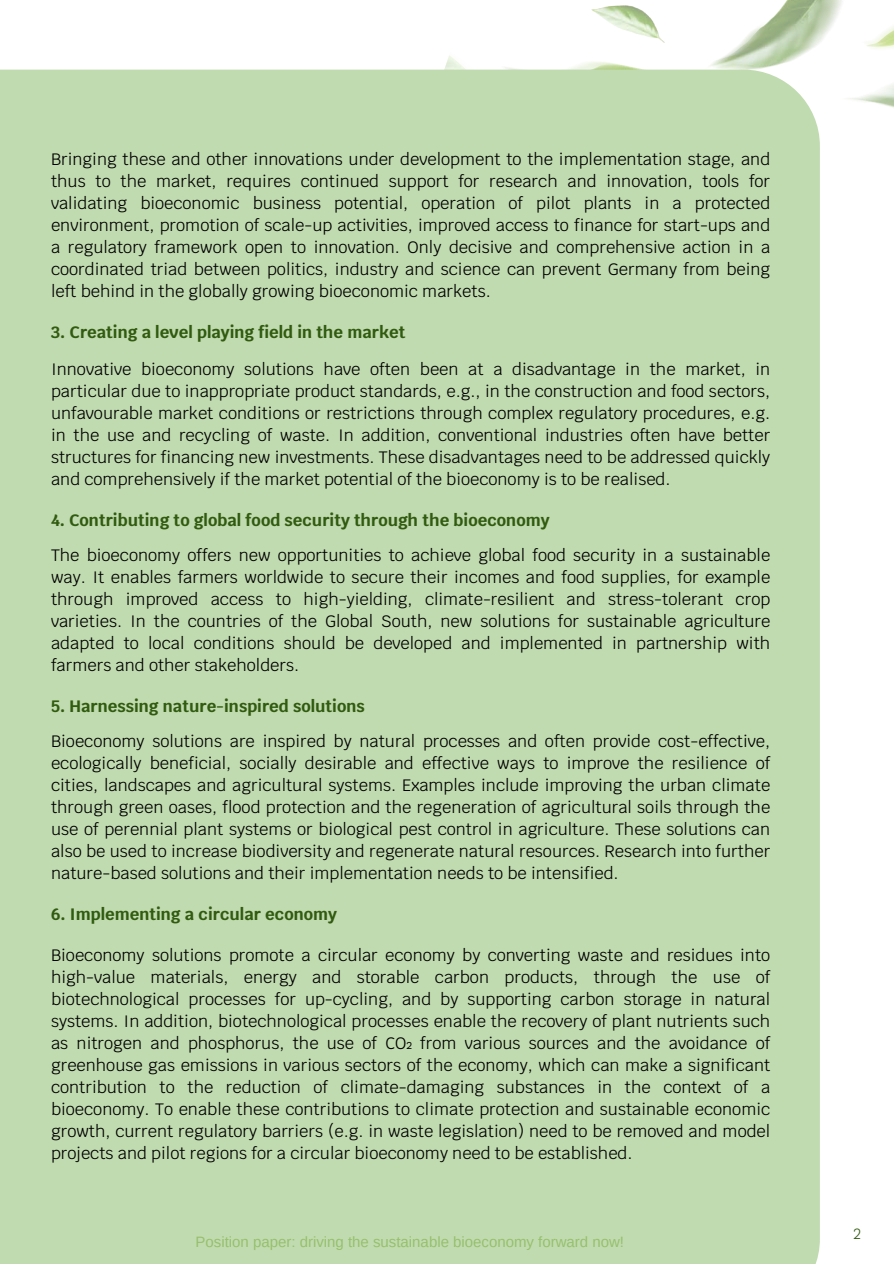
<style>
.page{position:relative;width:894px;height:1264px;background:#fff}
.page>*{position:absolute;margin:0;border:0;box-sizing:border-box;transform-origin:0 0}
.t1{font:16.5px/22px "Krub";color:#000;text-align:justify}
.t2{font:700 16.5px "Krub";color:#315b10}
.t3{font:15px "Arimo";color:#96c06e}
.t4{font:15px "Krub";color:#315b10}
</style>
<div class="page">
<img style="left:335px;top:0;width:558px;height:448px">
<div style="left:0;top:70px;width:819px;height:1193px;background:#c1dbb0"></div>
<p class="t1" style="left:51px;top:148px;width:720px">Bringing these and other innovations under development to the implementation stage, and thus to the market, requires continued support for research and innovation, tools for validating bioeconomic business potential, operation of pilot plants in a protected environment, promotion of scale-up activities, improved access to finance for start-ups and a regulatory framework open to innovation. Only decisive and comprehensive action in a coordinated triad between politics, industry and science can prevent Germany from being left behind in the globally growing bioeconomic markets.</p>
<p class="t2" style="left:51px;top:321px;width:356px">3. Creating a level playing field in the market</p>
<p class="t1" style="left:51px;top:358px;width:720px">Innovative bioeconomy solutions have often been at a disadvantage in the market, in particular due to inappropriate product standards, e.g., in the construction and food sectors, unfavourable market conditions or restrictions through complex regulatory procedures, e.g. in the use and recycling of waste. In addition, conventional industries often have better structures for financing new investments. These disadvantages need to be addressed quickly and comprehensively if the market potential of the bioeconomy is to be realised.</p>
<p class="t2" style="left:51px;top:509px;width:500px">4. Contributing to global food security through the bioeconomy</p>
<h1 class="t1" style="left:51px;top:544px;width:720px">The bioeconomy offers new opportunities to achieve global food security in a sustainable way. It enables farmers worldwide to secure their incomes and food supplies, for example through improved access to high-yielding, climate-resilient and stress-tolerant crop varieties. In the countries of the Global South, new solutions for sustainable agriculture adapted to local conditions should be developed and implemented in partnership with farmers and other stakeholders.</h1>
<p class="t2" style="left:51px;top:695px;width:315px">5. Harnessing nature-inspired solutions</p>
<h1 class="t1" style="left:51px;top:730px;width:720px">Bioeconomy solutions are inspired by natural processes and often provide cost-effective, ecologically beneficial, socially desirable and effective ways to improve the resilience of cities, landscapes and agricultural systems. Examples include improving the urban climate through green oases, flood protection and the regeneration of agricultural soils through the use of perennial plant systems or biological pest control in agriculture. These solutions can also be used to increase biodiversity and regenerate natural resources. Research into further nature-based solutions and their implementation needs to be intensified.</h1>
<p class="t2" style="left:51px;top:903px;width:287px">6. Implementing a circular economy</p>
<h1 class="t1" style="left:51px;top:944px;width:720px">Bioeconomy solutions promote a circular economy by converting waste and residues into high-value materials, energy and storable carbon products, through the use of biotechnological processes for up-cycling, and by supporting carbon storage in natural systems. In addition, biotechnological processes enable the recovery of plant nutrients such as nitrogen and phosphorus, the use of CO₂ from various sources and the avoidance of greenhouse gas emissions in various sectors of the economy, which can make a significant contribution to the reduction of climate-damaging substances in the context of a bioeconomy. To enable these contributions to climate protection and sustainable economic growth, current regulatory barriers (e.g. in waste legislation) need to be removed and model projects and pilot regions for a circular bioeconomy need to be established.</h1>
<p class="t3" style="left:195px;top:1233px;width:430px">Position paper: driving the sustainable bioeconomy forward now!</p>
<p class="t4" style="left:853px;top:1223px;width:10px">2</p>
</div>
